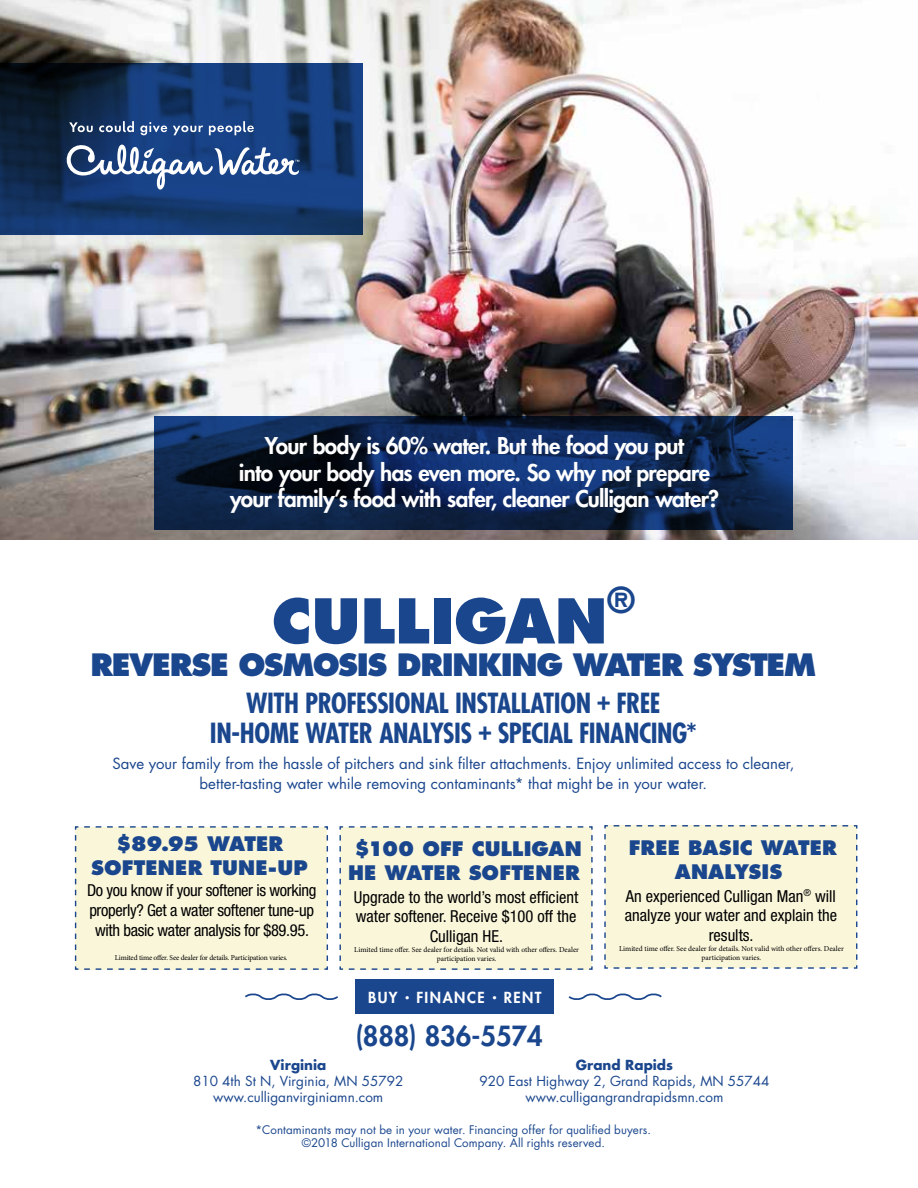
<style>
.page{position:relative;width:918px;height:1188px;background:#fff}
.page>*{position:absolute;margin:0;border:0;box-sizing:border-box;transform-origin:0 0}
.t1{font:800 60px "Futura Std";color:#1a468d}
.t2{font:800 34.95px "Futura Std";color:#1a468d}
.t3{font:800 30px "Futura Std";letter-spacing:-.045em;color:#1a468d}
.t4{font:700 condensed 27px/30px "Futura Std";letter-spacing:-.02em;color:#1a468d;text-align:center}
.t5{font:800 27px "Futura Std";color:#1a468d}
.t6{font:800 22.5px/26.5px "Futura Std";letter-spacing:-.025em;color:#fff;text-align:center}
.t7{font:800 19.5px/24px "Futura Std";letter-spacing:.005em;color:#1a468d;text-align:center}
.t8{font:condensed 16.5px/19.5px "Helvetica Neue LT Std";color:#000;text-align:center}
.t9{font:condensed 16.5px/19.8px "Helvetica Neue LT Std";letter-spacing:-.02em;color:#000;text-align:center}
.t10{font:15px/19.5px "Futura Std";color:#1a468d;text-align:center}
.t11{font:800 14.85px "Futura Std";letter-spacing:.1em;color:#fff}
.t12{font:13.5px/16.2px "Futura Std";color:#1a468d;text-align:center}
.t13{font:700 13.5px "Futura Std";color:#1a468d}
.t14{font:11.55px/13.8px "Futura Std";letter-spacing:.01em;color:#1a468d;text-align:center}
.t15{font:7.5px/9px "Minion Pro";color:#000;text-align:center}
.t16{font:7.5px "Minion Pro";letter-spacing:-.02em;color:#000}
.s1{font-size:8.7px}
</style>
<div class="page">
<img style="left:0;top:0;width:918px;height:540px">
<svg style="left:154px;top:416px;width:638px;height:114px;background:#0e254d"></svg>
<svg style="left:0;top:63px;width:363px;height:172px;background:#123363"></svg>
<svg style="left:62px;top:142px;width:237px;height:50px;background:#446498"></svg>
<svg style="left:69px;top:121px;width:185px;height:14px;background:#496694"></svg>
<div style="left:356px;top:980px;width:198px;height:34px;background:#1a468d"></div>
<svg style="left:245px;top:993px;width:93px;height:7px"></svg>
<svg style="left:568px;top:993px;width:94px;height:7px"></svg>
<div style="left:339px;top:826px;width:254px;height:144px;background:#faf6da"></div>
<div style="left:74px;top:826px;width:254px;height:144px;background:#faf6da"></div>
<div style="left:604px;top:825px;width:254px;height:144px;background:#faf6da"></div>
<h3 class="t6" style="left:230px;top:433px;width:490px">Your body is 60% water. But the food you put<br>into your body has even more. So why not prepare your family’s food with safer, cleaner Culligan water?</h3>
<h1 class="t1" style="left:272px;top:583px;width:337px">CULLIGAN</h1>
<h2 class="t2" style="left:607px;top:578px;width:29px">®</h2>
<h3 class="t3" style="left:90px;top:646px;width:727px">REVERSE OSMOSIS DRINKING WATER SYSTEM</h3>
<h3 class="t4" style="left:210px;top:688px;width:488px">WITH PROFESSIONAL INSTALLATION + FREE<br>IN-HOME WATER ANALYSIS + SPECIAL FINANCING*</h3>
<h3 class="t10" style="left:112px;top:754px;width:684px">Save your family from the hassle of pitchers and sink filter attachments. Enjoy unlimited access to cleaner, better-tasting water while removing contaminants* that might be in your water.</h3>
<h3 class="t7" style="left:91px;top:832px;width:218px;line-height:23.4px">$89.95 WATER<br>SOFTENER TUNE-UP</h3>
<h3 class="t9" style="left:87px;top:881px;width:231px">Do you know if your softener is working properly? Get a water softener tune-up with basic water analysis for $89.95.</h3>
<p class="t16" style="left:115px;top:953px;width:174px">Limited time offer. See dealer for details. Participation varies.</p>
<h3 class="t7" style="left:348px;top:837px;width:235px">$100 OFF CULLIGAN<br>HE WATER SOFTENER</h3>
<h3 class="t8" style="left:354px;top:887px;width:226px">Upgrade to the world’s most efficient water softener. Receive $100 off the<br>Culligan HE.</h3>
<p class="t15" style="left:354px;top:946px;width:226px">Limited time offer. See dealer for details. Not valid with other offers. Dealer participation varies.</p>
<h3 class="t11" style="left:368px;top:988px;width:175px">BUY <span class="s1">•</span> FINANCE <span class="s1">•</span> RENT</h3>
<h3 class="t5" style="left:355px;top:1019px;width:189px">(888) 836-5574</h3>
<h3 class="t7" style="left:629px;top:836px;width:210px">FREE BASIC WATER<br>ANALYSIS</h3>
<h3 class="t8" style="left:625px;top:886px;width:214px">An experienced Culligan Man<sup>®</sup> will analyze your water and explain the results.</h3>
<p class="t15" style="left:619px;top:945px;width:226px">Limited time offer. See dealer for details. Not valid with other offers. Dealer participation varies.</p>
<h3 class="t13" style="left:270px;top:1056px;width:58px">Virginia</h3>
<h3 class="t12" style="left:193px;top:1073px;width:212px">810 4th St N, Virginia, MN 55792 www.culliganvirginiamn.com</h3>
<h3 class="t13" style="left:576px;top:1056px;width:99px">Grand Rapids</h3>
<h3 class="t12" style="left:479px;top:1073px;width:292px">920 East Highway 2, Grand Rapids, MN 55744 www.culligangrandrapidsmn.com</h3>
<h3 class="t14" style="left:256px;top:1123px;width:397px">*Contaminants may not be in your water. Financing offer for qualified buyers. ©2018 Culligan International Company. All rights reserved.</h3>
</div>
